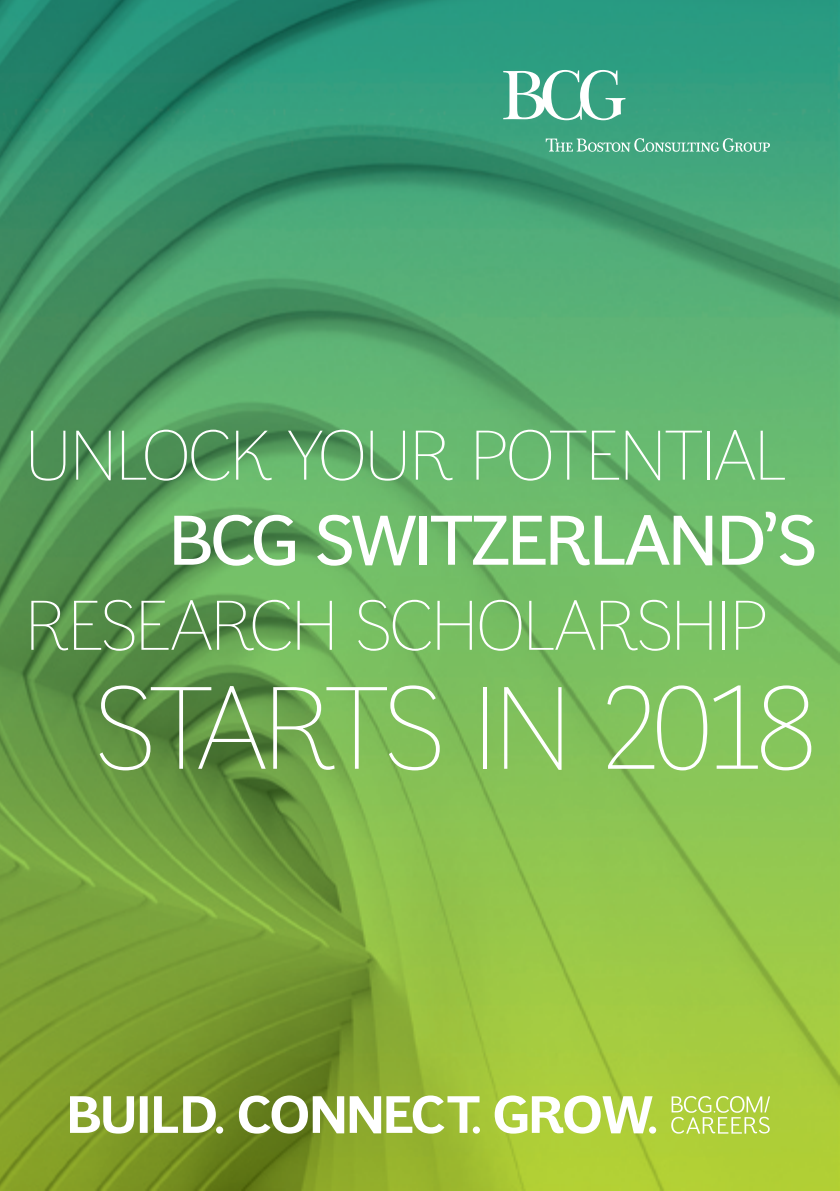
<style>
.page{position:relative;width:840px;height:1191px;background:#fff}
.page>*{position:absolute;margin:0;border:0;box-sizing:border-box;transform-origin:0 0}
.t1{font:100 120px "Henderson BCG Sans";letter-spacing:-.08em;color:#fff}
.t2{font:100 72px "Henderson BCG Sans";letter-spacing:-.07em;color:#fff}
.t3{font:72px "Henderson BCG Sans";letter-spacing:-.06em;color:#fff}
</style>
<div class="page">
<img style="left:0;top:0;width:839px;height:1191px">
<svg style="left:70px;top:1096px;width:146px;height:37px"></svg>
<div style="left:216px;top:1126px;width:7px;height:7px;background:#fff;border-radius:50%"></div>
<svg style="left:239px;top:1095px;width:240px;height:38px"></svg>
<div style="left:648px;top:1126px;width:7px;height:7px;background:#fff;border-radius:50%"></div>
<svg style="left:494px;top:1095px;width:158px;height:38px"></svg>
<svg style="left:503px;top:70px;width:122px;height:50px"></svg>
<svg style="left:545px;top:138px;width:224px;height:14px;background:#6dba9d"></svg>
<svg style="left:671px;top:1096px;width:98px;height:37px;background:#c0d968"></svg>
<p class="t2" style="left:23px;top:402px;width:764px">UNLOCK YOUR POTENTIAL</p>
<p class="t3" style="left:166px;top:487px;width:652px">BCG SWITZERLAND’S</p>
<p class="t2" style="left:23px;top:572px;width:747px">RESEARCH SCHOLARSHIP</p>
<h1 class="t1" style="left:92px;top:639px;width:726px">STARTS IN 2018</h1>
</div>
